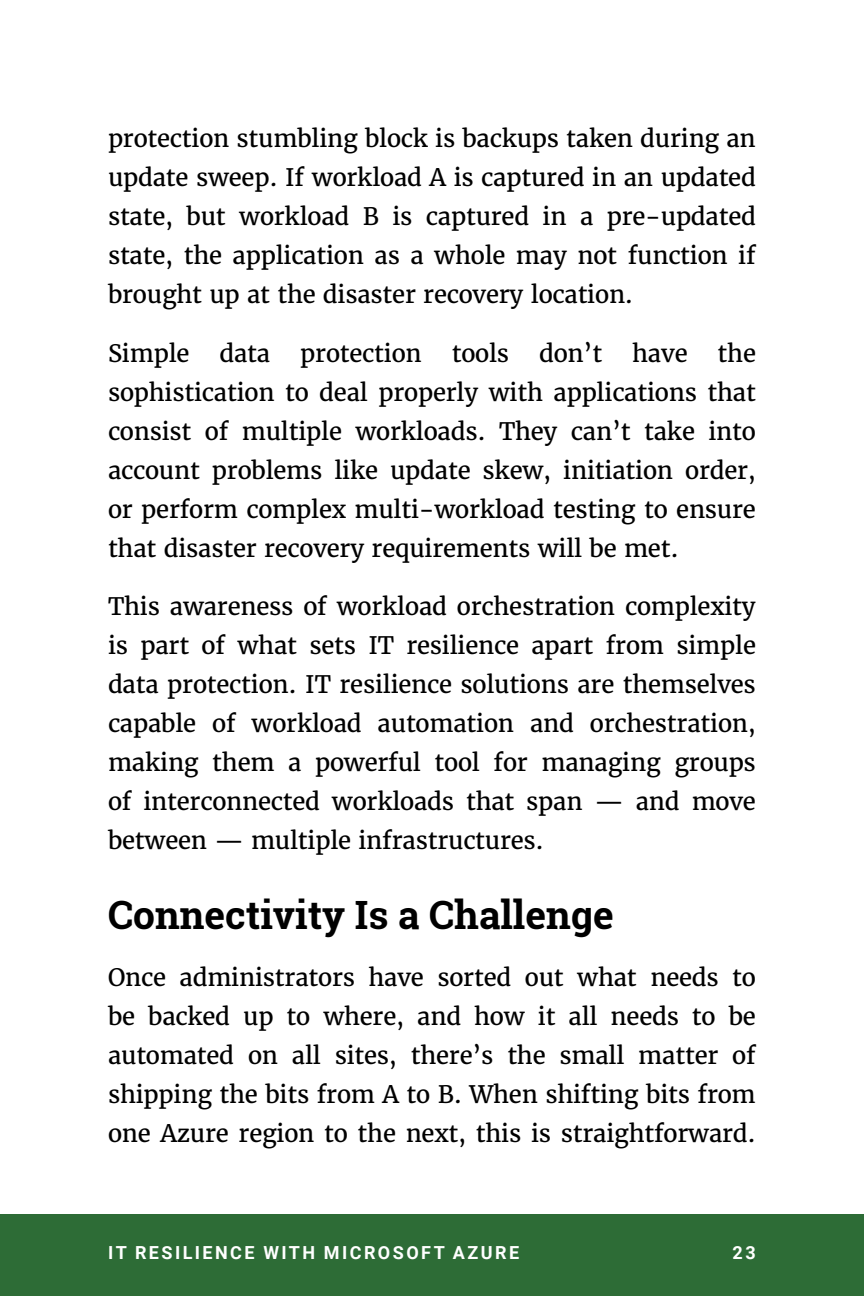
<style>
.page{position:relative;width:864px;height:1296px;background:#fff}
.page>*{position:absolute;margin:0;border:0;box-sizing:border-box;transform-origin:0 0}
.Heading_3{font:700 39px "Roboto Slab";color:#000}
.t1{font:24px/39px "Merriweather";letter-spacing:-.01em;color:#000;text-align:justify}
.t2{font:700 18px "Roboto";letter-spacing:.135em;color:#fff}
</style>
<div class="page">
<div style="left:0;top:1215px;width:864px;height:81px;background:#2d6c36"></div>
<p class="t1" style="left:108px;top:119px;width:650px">protection stumbling block is backups taken during an update sweep. If workload A is captured in an updated state, but workload B is captured in a pre-updated state, the application as a whole may not function if brought up at the disaster recovery location.</p>
<p class="t1" style="left:108px;top:333px;width:650px">Simple data protection tools don’t have the sophistication to deal properly with applications that consist of multiple workloads. They can’t take into account problems like update skew, initiation order, or perform complex multi-workload testing to ensure that disaster recovery requirements will be met.</p>
<p class="t1" style="left:108px;top:587px;width:649px">This awareness of workload orchestration complexity is part of what sets IT resilience apart from simple data protection. IT resilience solutions are themselves capable of workload automation and orchestration, making them a powerful tool for managing groups of interconnected workloads that span — and move between — multiple infrastructures.</p>
<p class="Heading_3" style="left:108px;top:888px;width:507px">Connectivity Is a Challenge</p>
<p class="t1" style="left:108px;top:957px;width:649px">Once administrators have sorted out what needs to be backed up to where, and how it all needs to be automated on all sites, there’s the small matter of shipping the bits from A to B. When shifting bits from one Azure region to the next, this is straightforward.</p>
<p class="t2" style="left:108px;top:1239px;width:412px">IT RESILIENCE WITH MICROSOFT AZURE</p>
<p class="t2" style="left:733px;top:1239px;width:25px">23</p>
</div>
